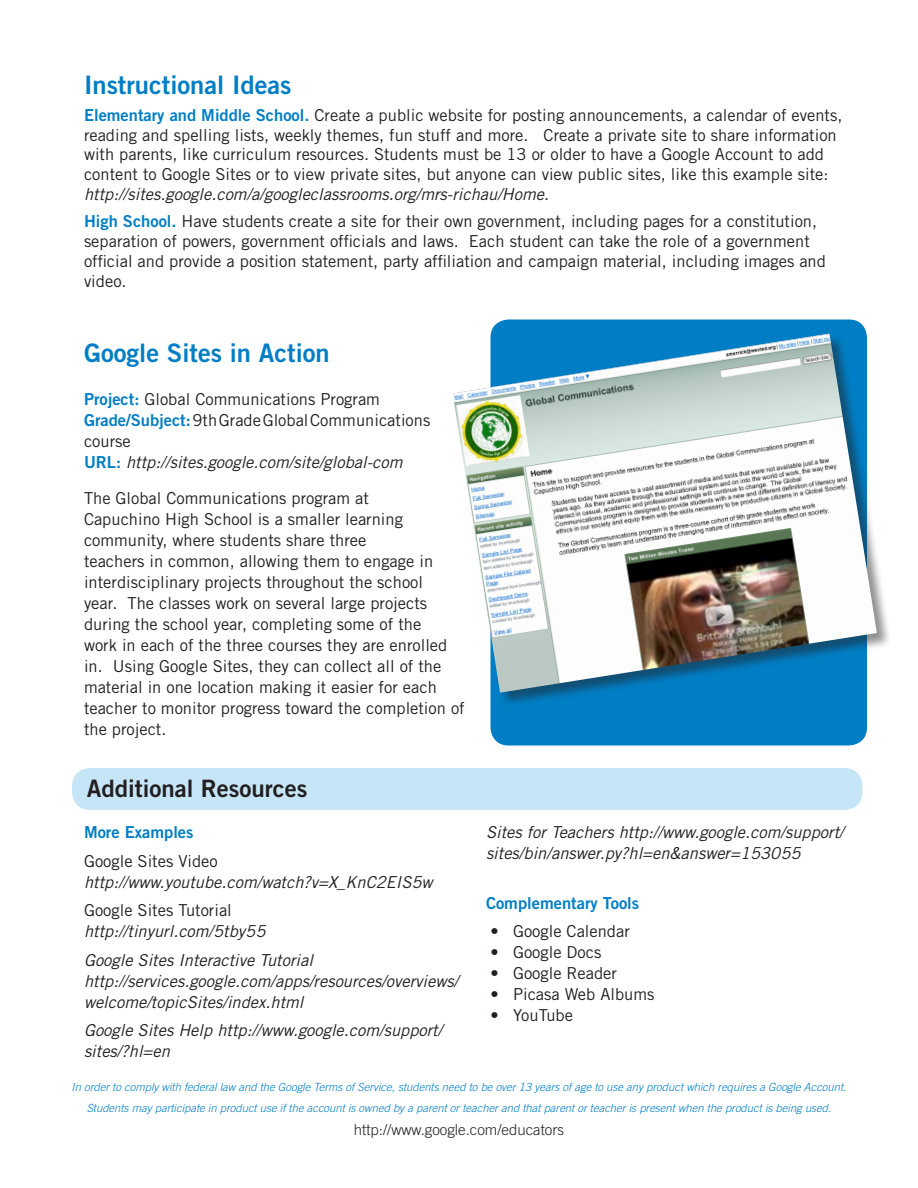
<style>
.page{position:relative;width:918px;height:1188px;background:#fff}
.page>*{position:absolute;margin:0;border:0;box-sizing:border-box;transform-origin:0 0}
.Head_1{font:25.5px "Trade Gothic LT Std Bd 2";color:#007ec5}
.Bullets{font:25.5px "Trade Gothic LT Std Bd 2";color:#007ec5}
.t1{font:24px "Trade Gothic LT Std Bd 2";color:#231f20}
.Normal__rag{font:16.5px/21px "Trade Gothic LT Std";color:#231f20}
.t2{font:italic 16.5px/21px "Trade Gothic LT Std";color:#231f20}
.t3{font:16.5px "Trade Gothic LT Std Bd 2";color:#007ec5}
.t4{font:300 15px "Trade Gothic LT Std";color:#231f20}
.t5{font:italic 300 11.25px/21px "Trade Gothic LT Std";color:#007ec5;text-align:center}
.s1{font-family:"Trade Gothic LT Std Bd 2";color:#007ec5}
.s2{font-style:italic}
.s3{font-family:"Trade Gothic LT Std Bd 2";font-style:normal;color:#007ec5}
.s4{font-style:normal}
</style>
<div class="page">
<div style="left:72px;top:768px;width:790px;height:42px;background:#c6e6f8;border-radius:18px"></div>
<div style="left:490px;top:320px;width:377px;height:426px;background:#007ec5;border-radius:18px"></div>
<div style="left:452px;top:333px;width:439px;height:374px;background:#231f20;opacity:.5"></div>
<img style="left:453px;top:334px;width:424px;height:359px">
<p class="Bullets" style="left:84px;top:69px;width:209px">Instructional Ideas</p>
<p class="Normal__rag" style="left:84px;top:105px;width:760px;line-height:19.8px"><span class="s1">Elementary and Middle School.</span> Create a public website for posting announcements, a calendar of events, reading and spelling lists, weekly themes, fun stuff and more. Create a private site to share information with parents, like curriculum resources. Students must be 13 or older to have a Google Account to add content to Google Sites or to view private sites, but anyone can view public sites, like this example site: <span class="s2">http://sites.google.com/a/googleclassrooms.org/mrs-richau/Home</span>.</p>
<p class="Normal__rag" style="left:84px;top:211px;width:743px;line-height:19.8px"><span class="s1">High School.</span> Have students create a site for their own government, including pages for a constitution, separation of powers, government officials and laws. Each student can take the role of a government official and provide a position statement, party affiliation and campaign material, including images and video.</p>
<p class="Head_1" style="left:84px;top:337px;width:247px">Google Sites in Action</p>
<p class="Normal__rag" style="left:84px;top:389px;width:298px"><span class="s1">Project:</span> Global Communications Program</p>
<p class="Normal__rag" style="left:84px;top:410px;width:348px"><span class="s1">Grade/Subject:</span> 9th Grade Global Communications course</p>
<p class="t2" style="left:84px;top:452px;width:320px"><span class="s3">URL:</span> http://sites.google.com/site/global-com</p>
<p class="Normal__rag" style="left:84px;top:488px;width:382px">The Global Communications program at<br>Capuchino High School is a smaller learning community, where students share three<br>teachers in common, allowing them to engage in interdisciplinary projects throughout the school<br>year. The classes work on several large projects during the school year, completing some of the<br>work in each of the three courses they are enrolled in. Using Google Sites, they can collect all of the material in one location making it easier for each teacher to monitor progress toward the completion of the project.</p>
<p class="t1" style="left:87px;top:774px;width:222px">Additional Resources</p>
<p class="t3" style="left:84px;top:822px;width:111px">More Examples</p>
<p class="Normal__rag" style="left:84px;top:850px;width:135px">Google Sites Video</p>
<p class="t2" style="left:84px;top:872px;width:350px">http://www.youtube.com/watch?v=X_KnC2EIS5w</p>
<p class="t2" style="left:84px;top:900px;width:183px"><span class="s4">Google Sites Tutorial </span>http://tinyurl.com/5tby55</p>
<p class="t2" style="left:84px;top:950px;width:230px">Google Sites Interactive Tutorial</p>
<p class="t2" style="left:84px;top:971px;width:376px">http://services.google.com/apps/resources/overviews/ welcome/topicSites/index.html</p>
<p class="t2" style="left:84px;top:1020px;width:360px">Google Sites Help http://www.google.com/support/ sites/?hl=en</p>
<p class="t5" style="left:72px;top:1077px;width:776px">In order to comply with federal law and the Google Terms of Service, students need to be over 13 years of age to use any product which requires a Google Account.<br>Students may participate in product use if the account is owned by a parent or teacher and that parent or teacher is present when the product is being used.</p>
<p class="t4" style="left:354px;top:1120px;width:212px">http://www.google.com/educators</p>
<p class="t2" style="left:486px;top:822px;width:359px">Sites for Teachers http://www.google.com/support/ sites/bin/answer.py?hl=en&amp;answer=153055</p>
<p class="t3" style="left:486px;top:893px;width:155px">Complementary Tools</p>
<p class="Normal__rag" style="left:490px;top:921px;width:141px">• Google Calendar</p>
<p class="Normal__rag" style="left:490px;top:942px;width:112px">• Google Docs</p>
<p class="Normal__rag" style="left:490px;top:963px;width:128px">• Google Reader</p>
<p class="Normal__rag" style="left:490px;top:984px;width:165px">• Picasa Web Albums</p>
<p class="Normal__rag" style="left:490px;top:1005px;width:84px">• YouTube</p>
</div>
